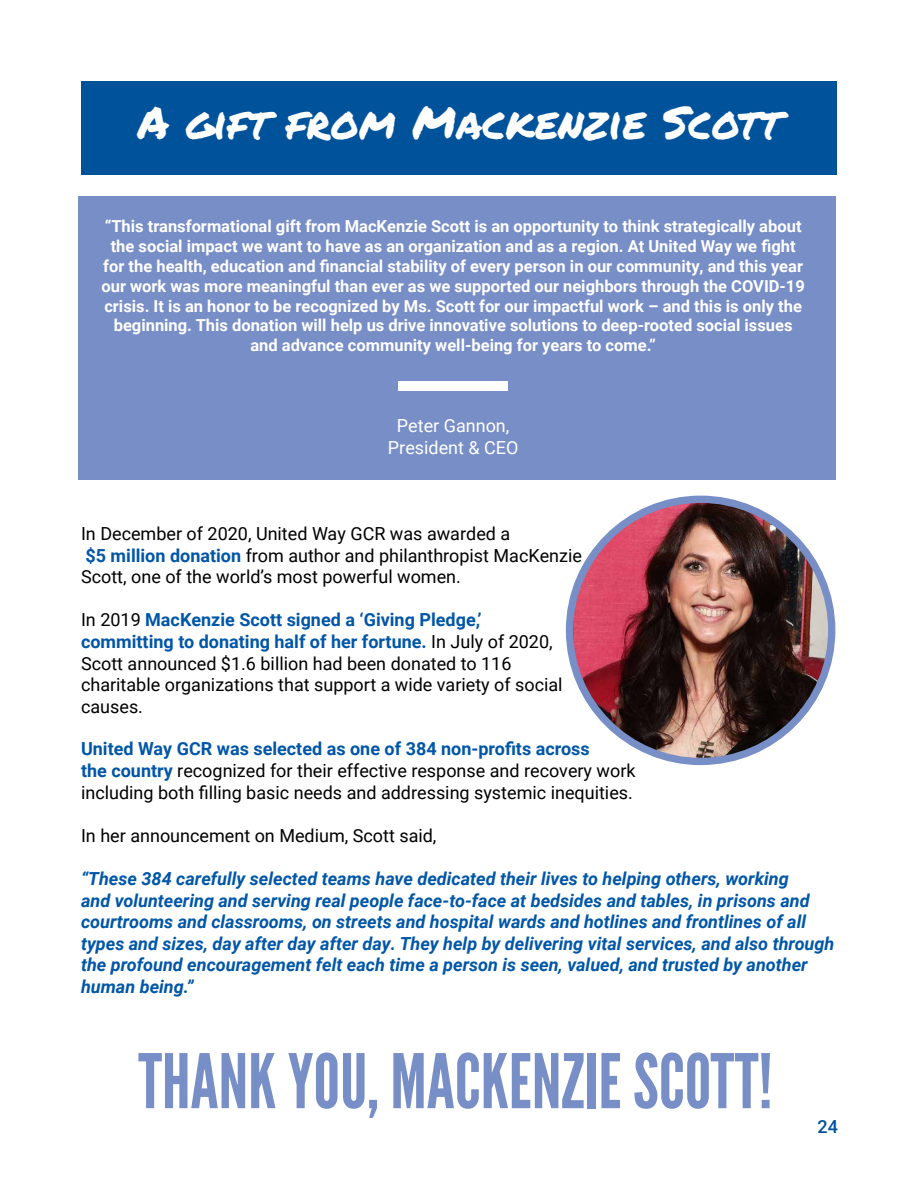
<style>
.page{position:relative;width:918px;height:1188px;background:#fff}
.page>*{position:absolute;margin:0;border:0;box-sizing:border-box;transform-origin:0 0}
.t1{font:75px "League Gothic";color:#788ec7}
.t2{font:45px "Permanent Marker";color:#fff}
.t3{font:18px/21.6px "Roboto";color:#000}
.t4{font:italic 700 18px/21.6px "Roboto";color:#0056a7}
.t5{font:18px/21.6px "Roboto";color:#fff;text-align:center}
.t6{font:500 18px "Roboto";color:#00529b}
.t7{font:700 16.5px/19.8px "Roboto";color:#fff;text-align:center}
.s1{font-weight:700;color:#0056a7}
</style>
<div class="page">
<div style="left:78px;top:196px;width:757px;height:283px;background:#788ec7"></div>
<div style="left:399px;top:382px;width:109px;height:9px;background:#fff"></div>
<div style="left:81px;top:82px;width:756px;height:93px;background:#00529b"></div>
<img style="left:570px;top:499px;width:262px;height:262px;border-radius:131px">
<div style="left:566px;top:496px;width:269px;height:269px;border:7px solid #788ec7;border-radius:50%"></div>
<h2 class="t2" style="left:138px;top:89px;width:645px">A gift from Mackenzie Scott</h2>
<p class="t7" style="left:101px;top:216px;width:705px">“This transformational gift from MacKenzie Scott is an opportunity to think strategically about the social impact we want to have as an organization and as a region. At United Way we fight for the health, education and financial stability of every person in our community, and this year our work was more meaningful than ever as we supported our neighbors through the COVID-19 crisis. It is an honor to be recognized by Ms. Scott for our impactful work – and this is only the beginning. This donation will help us drive innovative solutions to deep-rooted social issues and advance community well-being for years to come.”</p>
<p class="t5" style="left:388px;top:414px;width:132px">Peter Gannon,<br>President &amp; CEO</p>
<p class="t3" style="left:81px;top:522px;width:503px">In December of 2020, United Way GCR was awarded a<br><span class="s1">$5 million donation</span> from author and philanthropist MacKenzie<br>Scott, one of the world’s most powerful women.</p>
<p class="t3" style="left:81px;top:608px;width:483px">In 2019 <span class="s1">MacKenzie Scott signed a ‘Giving Pledge,’ committing to donating half of her fortune.</span> In July of 2020, Scott announced $1.6 billion had been donated to 116 charitable organizations that support a wide variety of social causes.</p>
<p class="t3" style="left:81px;top:738px;width:556px"><span class="s1">United Way GCR was selected as one of 384 non-profits across<br>the country</span> recognized for their effective response and recovery work including both filling basic needs and addressing systemic inequities.</p>
<p class="t3" style="left:81px;top:824px;width:357px">In her announcement on Medium, Scott said,</p>
<p class="t4" style="left:81px;top:867px;width:755px">“These 384 carefully selected teams have dedicated their lives to helping others, working<br>and volunteering and serving real people face-to-face at bedsides and tables, in prisons and courtrooms and classrooms, on streets and hospital wards and hotlines and frontlines of all types and sizes, day after day after day. They help by delivering vital services, and also through the profound encouragement felt each time a person is seen, valued, and trusted by another human being.”</p>
<h1 class="t1" style="left:138px;top:1037px;width:636px">THANK YOU, MACKENZIE SCOTT!</h1>
<p class="t6" style="left:818px;top:1114px;width:22px">24</p>
</div>
